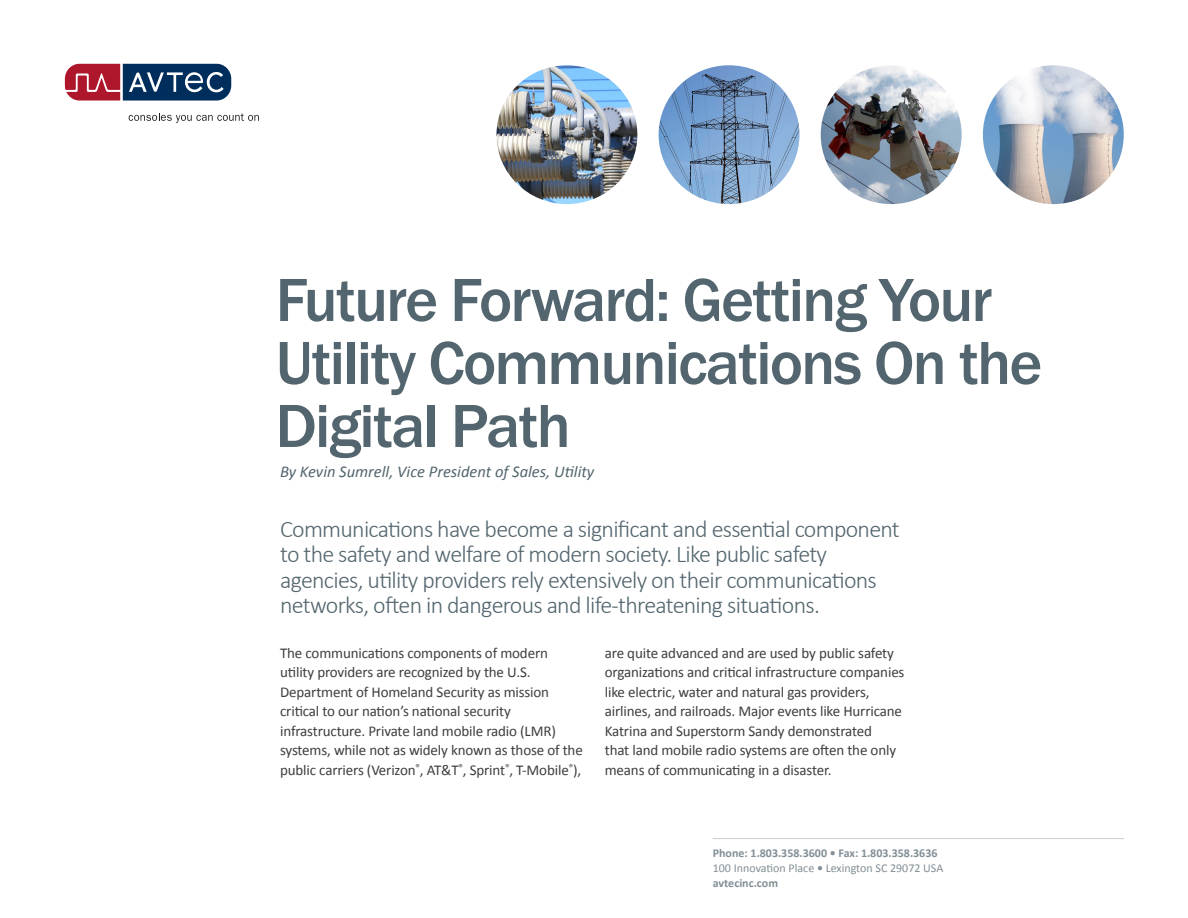
<style>
.page{position:relative;width:1188px;height:918px;background:#fff}
.page>*{position:absolute;margin:0;border:0;box-sizing:border-box;transform-origin:0 0}
.t1{font:500 63px/63px "Franklin Gothic";letter-spacing:-.03em;color:#53656e}
.t2{font:300 24px/25.5px "Calibri";letter-spacing:-.03em;color:#53656e}
.t3{font:italic 16.5px "Calibri";color:#53656e}
.t4{font:15px/19.5px "Calibri";letter-spacing:-.01em;color:#3e3e3f}
.t5{font:700 12px/15px "Calibri";color:#828f96}
.s1{font-weight:400}
</style>
<div class="page">
<hr style="left:713px;top:838px;width:411px;height:1px;background:#cad0d4">
<img style="left:496px;top:65px;width:141px;height:139px">
<img style="left:821px;top:65px;width:141px;height:139px">
<img style="left:659px;top:65px;width:141px;height:139px">
<img style="left:983px;top:65px;width:141px;height:139px">
<svg style="left:65px;top:64px;width:166px;height:37px;background:#5f4d6c"></svg>
<svg style="left:129px;top:113px;width:130px;height:10px"></svg>
<p class="t1" style="left:276px;top:269px;width:768px">Future Forward: Getting Your<br>Utility Communications On the<br>Digital Path</p>
<p class="t3" style="left:280px;top:460px;width:316px">By Kevin Sumrell, Vice President of Sales, Utility</p>
<p class="t2" style="left:280px;top:515px;width:621px">Communications have become a significant and essential component to the safety and welfare of modern society. Like public safety agencies, utility providers rely extensively on their communications networks, often in dangerous and life-threatening situations.</p>
<p class="t4" style="left:280px;top:643px;width:304px">The communications components of modern utility providers are recognized by the U.S.<br>Department of Homeland Security as mission critical to our nation’s national security infrastructure. Private land mobile radio (LMR) systems, while not as widely known as those of the public carriers (Verizon<sup>®</sup>, AT&amp;T<sup>®</sup>, Sprint<sup>®</sup>, T-Mobile<sup>®</sup>),</p>
<p class="t4" style="left:605px;top:643px;width:301px">are quite advanced and are used by public safety organizations and critical infrastructure companies like electric, water and natural gas providers, airlines, and railroads. Major events like Hurricane Katrina and Superstorm Sandy demonstrated<br>that land mobile radio systems are often the only means of communicating in a disaster.</p>
<p class="t5" style="left:713px;top:846px;width:232px">Phone: 1.803.358.3600 • Fax: 1.803.358.3636<br><span class="s1">100 Innovation Place</span> • <span class="s1">Lexington SC 29072 USA </span>avtecinc.com</p>
</div>
